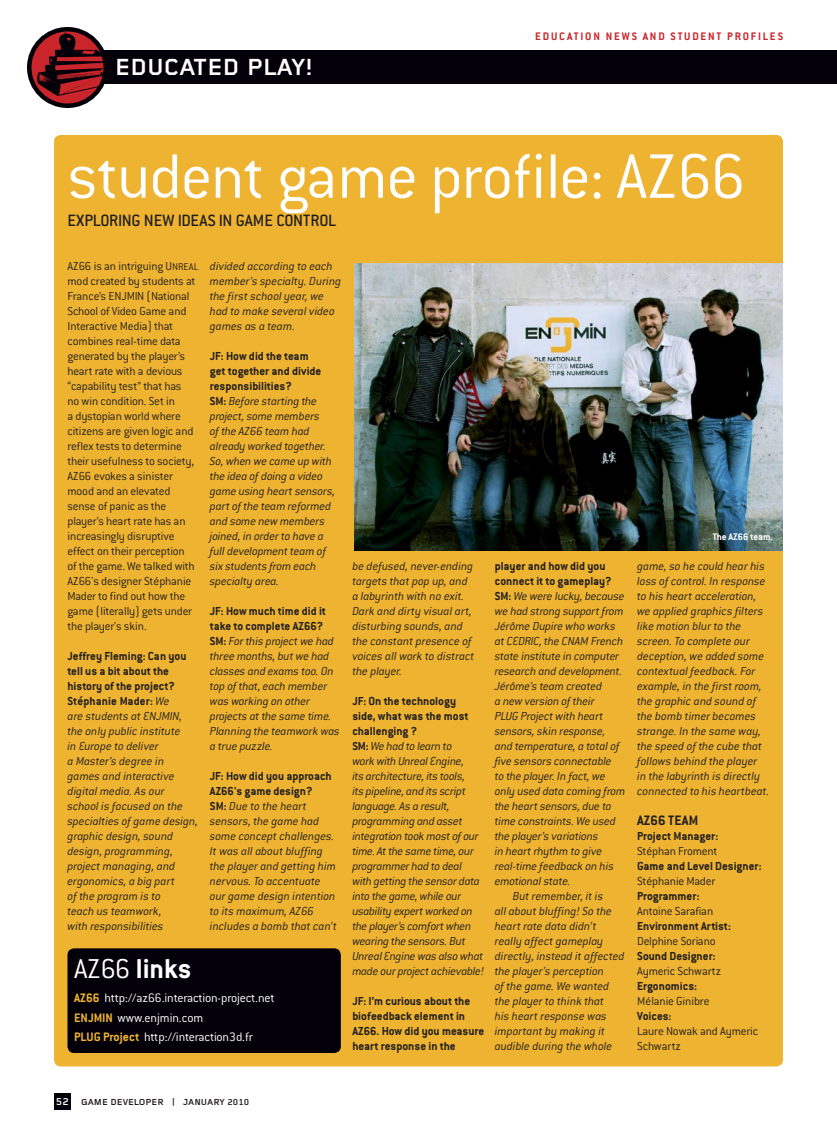
<style>
.page{position:relative;width:837px;height:1134px;background:#fff}
.page>*{position:absolute;margin:0;border:0;box-sizing:border-box;transform-origin:0 0}
.t1{font:300 69px "Conduit ITC";letter-spacing:-.015em;color:#fff}
.t2{font:700 30px "Conduit ITC";color:#fff}
.t3{font:700 24px "Foundry Gridnik";color:#fff}
.t4{font:500 18px "Conduit ITC";letter-spacing:-.015em;color:#231f20}
.t5{font:700 15px "Conduit ITC";color:#231f20}
.t6{font:300 13.5px/19.5px "Conduit ITC";letter-spacing:-.015em;color:#fff}
.t7{font:italic 300 12.75px/15px "Conduit ITC";letter-spacing:-.01em;color:#231f20}
.t8{font:300 12.75px/15px "Conduit ITC";letter-spacing:-.015em;color:#231f20}
.t9{font:700 12.75px/15px "Conduit ITC";color:#231f20}
.t10{font:italic 300 12.75px "Conduit ITC";letter-spacing:.01em;color:#231f20}
.t11{font:700 12px "Conduit ITC";letter-spacing:.15em;color:#c9252b}
.t12{font:700 10.5px "Conduit ITC";color:#fff}
.t13{font:700 9px "Foundry Gridnik";color:#231f20}
.s1{font-size:10.8px}
.s2{font-weight:700;font-style:normal}
.s3{font-weight:300}
.s4{font-weight:700;color:#eeb330}
.s5{font-size:10.5px;color:#fff}
</style>
<div class="page">
<div style="left:54px;top:135px;width:729px;height:931px;background:#eeb330;border-radius:7px"></div>
<div style="left:54px;top:1094px;width:17px;height:16px;background:#040009"></div>
<img style="left:354px;top:263px;width:429px;height:287px">
<div style="left:81px;top:51px;width:756px;height:33px;background:#040009"></div>
<svg style="left:29px;top:29px;width:77px;height:77px"></svg>
<img style="left:29px;top:29px;width:77px;height:70px">
<div style="left:27px;top:27px;width:81px;height:81px;border:4px solid #040009;border-radius:50%"></div>
<div style="left:68px;top:948px;width:273px;height:105px;background:#040009;border-radius:7px"></div>
<h3 class="t3" style="left:115px;top:54px;width:16px">EDU</h3>
<h3 class="t3" style="left:164px;top:54px;width:98px">CATED PLAY</h3>
<h3 class="t3" style="left:306px;top:54px;width:9px">!</h3>
<p class="t11" style="left:535px;top:29px;width:249px">EDUCATION NE WS AND STUDENT PROFILE S</p>
<h1 class="t1" style="left:68px;top:139px;width:680px">student game profile: AZ66</h1>
<h3 class="t4" style="left:68px;top:211px;width:270px">EXPLORING NEW IDEAS IN GAME CONTROL</h3>
<p class="t8" style="left:68px;top:259px;width:133px">AZ66 is an intriguing U<span class="s1">nreal </span>mod created by students at<br>France’s ENJMIN (National<br>School of Video Game and<br>Interactive Media) that combines real-time data generated by the player’s heart rate with a devious “capability test” that has<br>no win condition. Set in<br>a dystopian world where citizens are given logic and reflex tests to determine their usefulness to society,<br>AZ66 evokes a sinister mood and an elevated sense of panic as the player’s heart rate has an increasingly disruptive effect on their perception<br>of the game. We talked with<br>AZ66's designer Stéphanie<br>Mader to find out how the game (literally) gets under the player's skin.</p>
<p class="t7" style="left:68px;top:649px;width:132px"><span class="s2">Jeffrey Fleming: Can you tell us a bit about the history of the project?<br>Stéphanie Mader:</span> We<br>are students at ENJMIN, the only public institute<br>in Europe to deliver<br>a Master’s degree in games and interactive digital media. As our school is focused on the specialties of game design, graphic design, sound design, programming, project managing, and ergonomics, a big part<br>of the program is to<br>teach us teamwork,<br>with responsibilities</p>
<p class="t7" style="left:210px;top:259px;width:133px">divided according to each member’s specialty. During the first school year, we had to make several video games as a team.</p>
<p class="t7" style="left:210px;top:349px;width:127px"><span class="s2">JF: How did the team<br>get together and divide responsibilities?<br>SM:</span> Before starting the project, some members<br>of the AZ66 team had already worked together.<br>So, when we came up with the idea of doing a video game using heart sensors, part of the team reformed and some new members joined, in order to have a full development team of six students from each specialty area.</p>
<p class="t7" style="left:210px;top:604px;width:131px"><span class="s2">JF: How much time did it take to complete AZ66?<br>SM:</span> For this project we had three months, but we had classes and exams too. On top of that, each member was working on other projects at the same time.<br>Planning the teamwork was a true puzzle.</p>
<p class="t7" style="left:210px;top:769px;width:129px"><span class="s2">JF: How did you approach<br>AZ66's game design?<br>SM:</span> Due to the heart sensors, the game had some concept challenges.<br>It was all about bluffing the player and getting him nervous. To accentuate our game design intention to its maximum, AZ66 includes a bomb that can’t</p>
<h2 class="t2" style="left:74px;top:951px;width:119px"><span class="s3">AZ66</span> links</h2>
<p class="t6" style="left:74px;top:989px;width:202px"><span class="s4">AZ66</span> http://az66.interaction-project.net<br><span class="s4">ENJMIN</span> www.enjmin.com<br><span class="s4">PLUG Project</span> http://interaction3d.fr</p>
<p class="t7" style="left:352px;top:559px;width:124px">be defused, never-ending targets that pop up, and a labyrinth with no exit.<br>Dark and dirty visual art, disturbing sounds, and the constant presence of voices all work to distract the player.</p>
<p class="t7" style="left:352px;top:694px;width:133px"><span class="s2">JF: On the technology<br>side, what was the most challenging ?<br>SM:</span> We had to learn to<br>work with Unreal Engine,<br>its architecture, its tools,<br>its pipeline, and its script language. As a result, programming and asset integration took most of our time. At the same time, our programmer had to deal with getting the sensor data into the game, while our usability expert worked on the player’s comfort when wearing the sensors. But<br>Unreal Engine was also what made our project achievable!</p>
<p class="t9" style="left:352px;top:993px;width:134px">JF: I’m curious about the biofeedback element in<br>AZ66. How did you measure heart response in the</p>
<p class="t9" style="left:495px;top:558px;width:112px">player and how did you</p>
<p class="t9" style="left:495px;top:573px;width:118px">connect it to gameplay?</p>
<p class="t7" style="left:495px;top:589px;width:131px"><span class="s2">SM:</span> We were lucky, because</p>
<p class="t7" style="left:495px;top:604px;width:131px">we had strong support from</p>
<p class="t7" style="left:495px;top:619px;width:122px">Jérôme Dupire who works</p>
<p class="t7" style="left:495px;top:634px;width:130px">at CEDRIC, the CNAM French</p>
<p class="t7" style="left:495px;top:649px;width:126px">state institute in computer</p>
<p class="t7" style="left:495px;top:664px;width:129px">research and development.</p>
<p class="t7" style="left:495px;top:679px;width:109px">Jérôme’s team created</p>
<p class="t7" style="left:495px;top:694px;width:101px">a new version of their</p>
<p class="t7" style="left:495px;top:709px;width:110px">PLUG Project with heart</p>
<p class="t7" style="left:495px;top:724px;width:112px">sensors, skin response,</p>
<p class="t7" style="left:495px;top:739px;width:126px">and temperature, a total of</p>
<p class="t7" style="left:495px;top:754px;width:118px">five sensors connectable</p>
<p class="t7" style="left:495px;top:769px;width:112px">to the player. In fact, we</p>
<p class="t7" style="left:495px;top:784px;width:132px">only used data coming from</p>
<p class="t7" style="left:495px;top:799px;width:119px">the heart sensors, due to</p>
<p class="t7" style="left:495px;top:814px;width:123px">time constraints. We used</p>
<p class="t7" style="left:495px;top:829px;width:105px">the player’s variations</p>
<p class="t7" style="left:495px;top:844px;width:109px">in heart rhythm to give</p>
<p class="t7" style="left:495px;top:859px;width:121px">real-time feedback on his</p>
<p class="t7" style="left:495px;top:874px;width:77px">emotional state.</p>
<p class="t7" style="left:513px;top:889px;width:92px">But remember, it is</p>
<p class="t10" style="left:495px;top:904px;width:119px">all about bluffing! So the</p>
<p class="t7" style="left:495px;top:919px;width:103px">heart rate data didn’t</p>
<p class="t7" style="left:495px;top:934px;width:110px">really affect gameplay</p>
<p class="t7" style="left:495px;top:949px;width:131px">directly, instead it affected</p>
<p class="t7" style="left:495px;top:964px;width:111px">the player’s perception</p>
<p class="t7" style="left:495px;top:979px;width:116px">of the game. We wanted</p>
<p class="t7" style="left:495px;top:994px;width:111px">the player to think that</p>
<p class="t7" style="left:495px;top:1009px;width:114px">his heart response was</p>
<p class="t7" style="left:495px;top:1024px;width:112px">important by making it</p>
<p class="t7" style="left:495px;top:1039px;width:119px">audible during the whole</p>
<p class="t12" style="left:713px;top:531px;width:62px">The AZ66 team.</p>
<p class="t7" style="left:637px;top:559px;width:134px">game, so he could hear his loss of control. In response to his heart acceleration, we applied graphics filters like motion blur to the screen. To complete our deception, we added some contextual feedback. For example, in the first room, the graphic and sound of the bomb timer becomes strange. In the same way, the speed of the cube that follows behind the player<br>in the labyrinth is directly connected to his heartbeat.</p>
<p class="t5" style="left:637px;top:812px;width:54px">AZ66 Team</p>
<p class="t9" style="left:637px;top:828px;width:83px">Project Manager:</p>
<p class="t8" style="left:637px;top:844px;width:82px">Stéphan Froment</p>
<p class="t9" style="left:637px;top:858px;width:126px">Game and Level Designer:</p>
<p class="t8" style="left:637px;top:874px;width:79px">Stéphanie Mader</p>
<p class="t9" style="left:637px;top:888px;width:64px">Programmer:</p>
<p class="t8" style="left:637px;top:904px;width:78px">Antoine Sarafian</p>
<p class="t9" style="left:637px;top:918px;width:95px">Environment Artist:</p>
<p class="t8" style="left:637px;top:934px;width:80px">Delphine Soriano</p>
<p class="t9" style="left:637px;top:948px;width:80px">Sound Designer:</p>
<p class="t8" style="left:637px;top:964px;width:86px">Aymeric Schwartz</p>
<p class="t9" style="left:637px;top:978px;width:61px">Ergonomics:</p>
<p class="t8" style="left:637px;top:994px;width:74px">Mélanie Ginibre</p>
<p class="t9" style="left:637px;top:1008px;width:36px">Voices:</p>
<p class="t8" style="left:637px;top:1024px;width:123px">Laure Nowak and Aymeric<br>Schwartz</p>
<p class="t13" style="left:56px;top:1097px;width:195px"><span class="s5">52</span> GAME DEVELOPER | JANUARY 2010</p>
</div>
